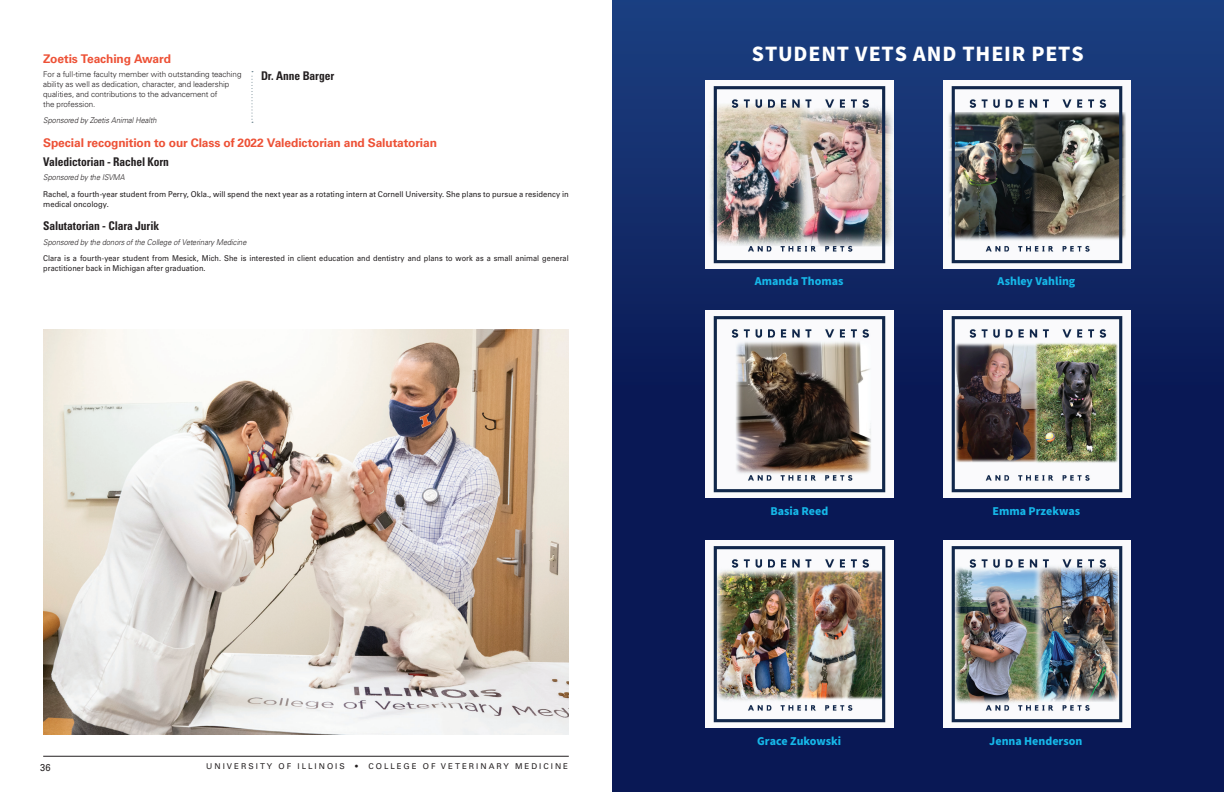
<style>
.page{position:relative;width:1224px;height:792px;background:#fff}
.page>*{position:absolute;margin:0;border:0;box-sizing:border-box;transform-origin:0 0}
.t1{font:700 22px "Source Sans Pro";letter-spacing:.04em;color:#fff}
.t2{font:700 12px "Univers LT Std";letter-spacing:-.01em;color:#ed5136}
.t3{font:700 12px "Source Sans Pro";color:#16b8e9}
.t4{font:700 condensed 12px "Univers LT Std";letter-spacing:-.01em;color:#231f20;scale:.96 1}
.t5{font:10px "Univers LT Std";color:#231f20;scale:.92 1}
.t6{font:8px/10px "Univers LT Std";letter-spacing:.005em;color:#231f20;scale:.92 1}
.t7{font:300 8px/10px "Univers LT Std";letter-spacing:-.005em;color:#231f20}
.t8{font:8px/10px "Univers LT Std";letter-spacing:.005em;color:#231f20;scale:.95 1}
.t9{font:italic 300 8px "Univers LT Std";color:#231f20;scale:.92 1}
.t10{font:8px "Univers LT Std";letter-spacing:.25em;color:#231f20}
</style>
<div class="page">
<hr style="left:43px;top:756px;width:526px;height:1px;background:#231f20">
<div style="left:612px;top:0;width:612px;height:792px;background:linear-gradient(to bottom,#1b3a78,#050f4b)"></div>
<svg style="left:252px;top:71px;width:1px;height:52px"></svg>
<img style="left:706px;top:310px;width:187px;height:188px">
<img style="left:706px;top:540px;width:187px;height:187px">
<img style="left:706px;top:81px;width:187px;height:187px">
<img style="left:943px;top:81px;width:187px;height:187px">
<img style="left:943px;top:310px;width:187px;height:188px">
<img style="left:943px;top:540px;width:187px;height:187px">
<img style="left:43px;top:329px;width:526px;height:406px">
<h2 class="t2" style="left:43px;top:51px;width:129px">Zoetis Teaching Award</h2>
<p class="t7" style="left:43px;top:69px;width:200px">For a full-time faculty member with outstanding teaching ability as well as dedication, character, and leadership qualities, and contributions to the advancement of<br>the profession.</p>
<p class="t9" style="left:43px;top:115px;width:125px">Sponsored by Zoetis Animal Health</p>
<h2 class="t4" style="left:261px;top:68px;width:78px">Dr. Anne Barger</h2>
<h2 class="t2" style="left:43px;top:136px;width:395px">Special recognition to our Class of 2022 Valedictorian and Salutatorian</h2>
<h2 class="t4" style="left:43px;top:154px;width:133px">Valedictorian - Rachel Korn</h2>
<p class="t9" style="left:43px;top:173px;width:90px">Sponsored by the ISVMA</p>
<p class="t8" style="left:43px;top:189px;width:555px">Rachel, a fourth-year student from Perry, Okla., will spend the next year as a rotating intern at Cornell University. She plans to pursue a residency in medical oncology.</p>
<h2 class="t4" style="left:43px;top:218px;width:122px">Salutatorian - Clara Jurik</h2>
<p class="t9" style="left:43px;top:237px;width:222px">Sponsored by the donors of the College of Veterinary Medicine</p>
<p class="t6" style="left:43px;top:253px;width:573px">Clara is a fourth-year student from Mesick, Mich. She is interested in client education and dentistry and plans to work as a small animal general practitioner back in Michigan after graduation.</p>
<p class="t5" style="left:40px;top:762px;width:13px">36</p>
<p class="t10" style="left:206px;top:761px;width:140px">UNIVERSITY OF ILLINOIS</p>
<p class="t10" style="left:355px;top:761px;width:214px">• COLLEGE OF VETERINARY MEDICINE</p>
<h1 class="t1" style="left:752px;top:39px;width:333px">STUDENT VETS AND THEIR PETS</h1>
<h2 class="t3" style="left:755px;top:273px;width:90px">Amanda Thomas</h2>
<h2 class="t3" style="left:998px;top:273px;width:79px">Ashley Vahling</h2>
<h2 class="t3" style="left:770px;top:503px;width:59px">Basia Reed</h2>
<h2 class="t3" style="left:993px;top:503px;width:89px">Emma Przekwas</h2>
<h2 class="t3" style="left:757px;top:732px;width:85px">Grace Zukowski</h2>
<h2 class="t3" style="left:989px;top:732px;width:95px">Jenna Henderson</h2>
</div>
